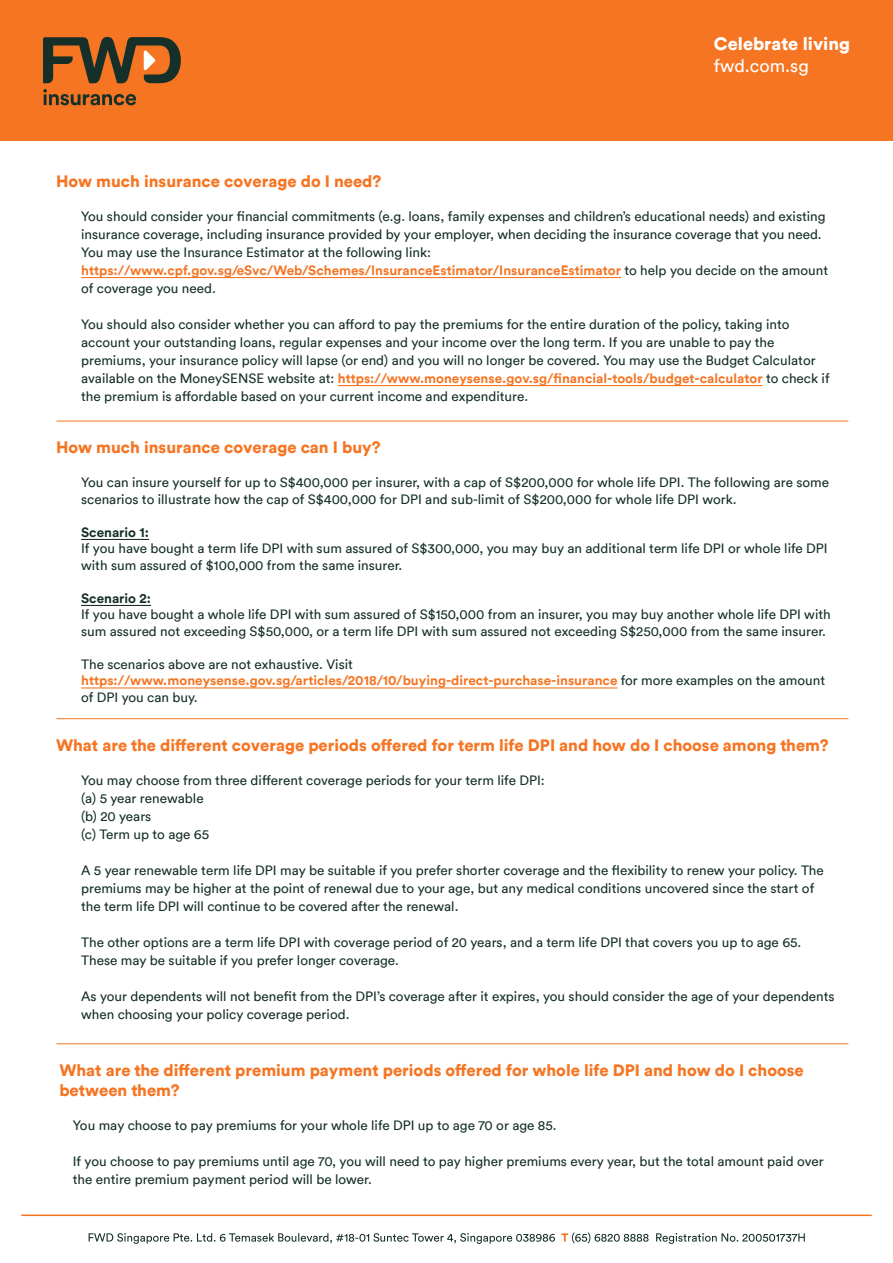
<style>
.page{position:relative;width:893px;height:1263px;background:#fff}
.page>*{position:absolute;margin:0;border:0;box-sizing:border-box;transform-origin:0 0}
.t1{font:900 18px "FWD Circular TT";color:#fff}
.t2{font:18px "FWD Circular TT";color:#fff}
.t3{font:900 16.5px/19.8px "FWD Circular TT";color:#f57523}
.t4{font:13.5px/18px "FWD Circular TT";color:#163029}
.t5{font:700 13.5px "FWD Circular TT";color:#163029}
.s1{font-weight:700;color:#f57523}
</style>
<div class="page">
<hr style="left:21px;top:1214px;width:851px;height:2px;background:#f57523">
<svg style="left:89px;top:1233px;width:466px;height:11px"></svg>
<svg style="left:561px;top:1232px;width:88px;height:11px"></svg>
<svg style="left:656px;top:1233px;width:149px;height:11px"></svg>
<hr style="left:81px;top:277px;width:540px;height:1px;background:#f57523">
<hr style="left:338px;top:385px;width:425px;height:1px;background:#f57523">
<hr style="left:81px;top:539px;width:68px;height:1px;background:#163029">
<hr style="left:81px;top:605px;width:70px;height:1px;background:#163029">
<hr style="left:81px;top:687px;width:536px;height:1px;background:#f57523">
<div style="left:0;top:0;width:893px;height:140px;background:#f57523"></div>
<svg style="left:43px;top:89px;width:93px;height:16px"></svg>
<svg style="left:43px;top:37px;width:138px;height:46px"></svg>
<hr style="left:56px;top:421px;width:792px;height:1px;background:#f57523">
<hr style="left:56px;top:718px;width:792px;height:1px;background:#f57523">
<hr style="left:56px;top:1043px;width:792px;height:1px;background:#f57523">
<h1 class="t1" style="left:714px;top:31px;width:138px">Celebrate living</h1>
<h1 class="t2" style="left:714px;top:54px;width:96px">fwd.com.sg</h1>
<p class="t3" style="left:56px;top:170px;width:327px">How much insurance coverage do I need?</p>
<p class="t4" style="left:81px;top:207px;width:748px">You should consider your financial commitments (e.g. loans, family expenses and children’s educational needs) and existing insurance coverage, including insurance provided by your employer, when deciding the insurance coverage that you need.<br>You may use the Insurance Estimator at the following link: <span class="s1">https://www.cpf.gov.sg/eSvc/Web/Schemes/InsuranceEstimator/InsuranceEstimator</span> to help you decide on the amount of coverage you need.</p>
<p class="t4" style="left:81px;top:315px;width:750px">You should also consider whether you can afford to pay the premiums for the entire duration of the policy, taking into account your outstanding loans, regular expenses and your income over the long term. If you are unable to pay the premiums, your insurance policy will lapse (or end) and you will no longer be covered. You may use the Budget Calculator available on the MoneySENSE website at: <span class="s1">https://www.moneysense.gov.sg/financial-tools/budget-calculator</span> to check if the premium is affordable based on your current income and expenditure.</p>
<p class="t3" style="left:56px;top:437px;width:326px">How much insurance coverage can I buy?</p>
<p class="t4" style="left:81px;top:474px;width:749px;line-height:16.5px">You can insure yourself for up to S$400,000 per insurer, with a cap of S$200,000 for whole life DPI. The following are some scenarios to illustrate how the cap of S$400,000 for DPI and sub-limit of S$200,000 for whole life DPI work.</p>
<p class="t5" style="left:81px;top:523px;width:69px">Scenario 1:</p>
<p class="t4" style="left:81px;top:540px;width:748px;line-height:16.5px">If you have bought a term life DPI with sum assured of S$300,000, you may buy an additional term life DPI or whole life DPI with sum assured of $100,000 from the same insurer.</p>
<p class="t5" style="left:81px;top:589px;width:71px">Scenario 2:</p>
<p class="t4" style="left:81px;top:606px;width:751px;line-height:16.5px">If you have bought a whole life DPI with sum assured of S$150,000 from an insurer, you may buy another whole life DPI with sum assured not exceeding S$50,000, or a term life DPI with sum assured not exceeding S$250,000 from the same insurer.</p>
<p class="t4" style="left:81px;top:655px;width:745px;line-height:16.5px">The scenarios above are not exhaustive. Visit <span class="s1">https://www.moneysense.gov.sg/articles/2018/10/buying-direct-purchase-insurance</span> for more examples on the amount of DPI you can buy.</p>
<p class="t3" style="left:56px;top:734px;width:774px">What are the different coverage periods offered for term life DPI and how do I choose among them?</p>
<p class="t4" style="left:81px;top:771px;width:465px">You may choose from three different coverage periods for your term life DPI: (a) 5 year renewable<br>(b) 20 years<br>(c) Term up to age 65</p>
<p class="t4" style="left:81px;top:861px;width:744px">A 5 year renewable term life DPI may be suitable if you prefer shorter coverage and the flexibility to renew your policy. The premiums may be higher at the point of renewal due to your age, but any medical conditions uncovered since the start of the term life DPI will continue to be covered after the renewal.</p>
<p class="t4" style="left:81px;top:933px;width:722px">The other options are a term life DPI with coverage period of 20 years, and a term life DPI that covers you up to age 65.<br>These may be suitable if you prefer longer coverage.</p>
<p class="t4" style="left:81px;top:987px;width:755px">As your dependents will not benefit from the DPI’s coverage after it expires, you should consider the age of your dependents when choosing your policy coverage period.</p>
<p class="t3" style="left:59px;top:1060px;width:746px">What are the different premium payment periods offered for whole life DPI and how do I choose between them?</p>
<p class="t4" style="left:73px;top:1115px;width:485px">You may choose to pay premiums for your whole life DPI up to age 70 or age 85.</p>
<p class="t4" style="left:73px;top:1151px;width:752px">If you choose to pay premiums until age 70, you will need to pay higher premiums every year, but the total amount paid over the entire premium payment period will be lower.</p>
</div>
